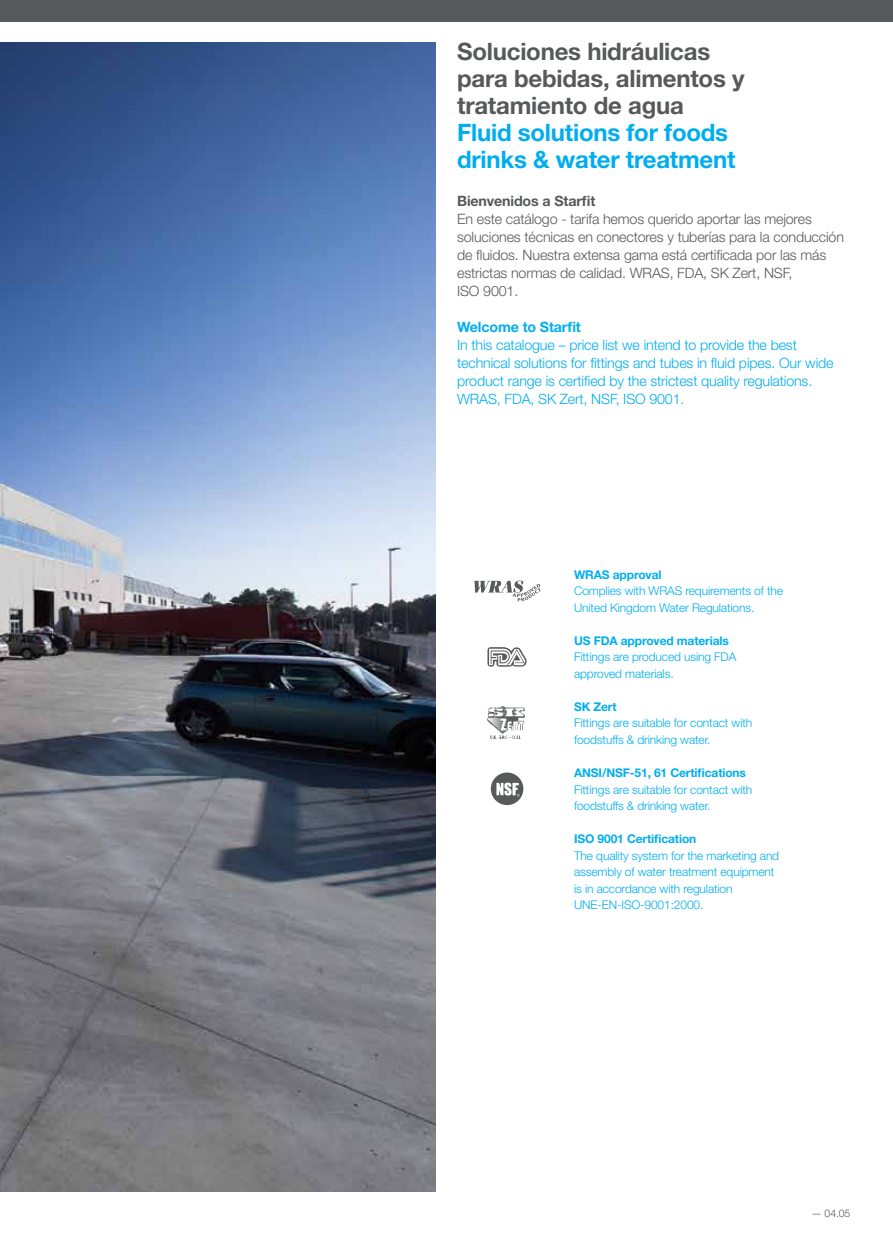
<style>
.page{position:relative;width:893px;height:1234px;background:#fff}
.page>*{position:absolute;margin:0;border:0;box-sizing:border-box;transform-origin:0 0}
.t1{font:700 24px/27px "Helvetica Neue LT Std";letter-spacing:-.01em;color:#58595b}
.t2{font:700 24px/27px "Helvetica Neue LT Std";letter-spacing:-.01em;color:#00aeef}
.t3{font:300 14.25px/18px "Helvetica Neue LT Std";letter-spacing:-.01em;color:#58595b}
.t4{font:300 14.25px/18px "Helvetica Neue LT Std";letter-spacing:-.01em;color:#00aeef}
.t5{font:700 14.25px "Helvetica Neue LT Std";letter-spacing:-.01em;color:#58595b}
.t6{font:700 14.25px "Helvetica Neue LT Std";letter-spacing:-.01em;color:#00aeef}
.t7{font:300 12px/16.5px "Helvetica Neue LT Std";letter-spacing:-.01em;color:#00aeef}
.t8{font:700 12px "Helvetica Neue LT Std";letter-spacing:-.01em;color:#00aeef}
.t9{font:300 10.5px "Helvetica Neue LT Std";color:#58595b}
</style>
<div class="page">
<img style="left:0;top:43px;width:436px;height:1148px">
<div style="left:0;top:0;width:893px;height:21px;background:#58595b"></div>
<svg style="left:487px;top:647px;width:40px;height:19px"></svg>
<svg style="left:491px;top:772px;width:32px;height:32px"></svg>
<svg style="left:474px;top:580px;width:66px;height:21px"></svg>
<img style="left:487px;top:706px;width:38px;height:27px">
<h1 class="t1" style="left:457px;top:37px;width:289px">Soluciones hidráulicas para bebidas, alimentos y tratamiento de agua</h1>
<h1 class="t2" style="left:457px;top:118px;width:280px">Fluid solutions for foods drinks &amp; water treatment</h1>
<p class="t5" style="left:457px;top:192px;width:140px">Bienvenidos a Starfit</p>
<p class="t3" style="left:457px;top:209px;width:388px">En este catálogo - tarifa hemos querido aportar las mejores soluciones técnicas en conectores y tuberías para la conducción de fluidos. Nuestra extensa gama está certificada por las más estrictas normas de calidad. WRAS, FDA, SK Zert, NSF,<br>ISO 9001.</p>
<p class="t6" style="left:457px;top:318px;width:125px">Welcome to Starfit</p>
<p class="t4" style="left:457px;top:335px;width:378px">In this catalogue – price list we intend to provide the best technical solutions for fittings and tubes in fluid pipes. Our wide product range is certified by the strictest quality regulations.<br>WRAS, FDA, SK Zert, NSF, ISO 9001.</p>
<p class="t8" style="left:574px;top:567px;width:89px">WRAS approval</p>
<p class="t7" style="left:574px;top:582px;width:210px">Complies with WRAS requirements of the<br>United Kingdom Water Regulations.</p>
<p class="t8" style="left:574px;top:633px;width:156px">US FDA approved materials</p>
<p class="t7" style="left:574px;top:648px;width:164px">Fittings are produced using FDA approved materials.</p>
<p class="t8" style="left:574px;top:699px;width:44px">SK Zert</p>
<p class="t7" style="left:574px;top:714px;width:180px">Fittings are suitable for contact with foodstuffs &amp; drinking water.</p>
<p class="t8" style="left:574px;top:765px;width:173px">ANSI/NSF-51, 61 Certifications</p>
<p class="t7" style="left:574px;top:780px;width:180px">Fittings are suitable for contact with foodstuffs &amp; drinking water.</p>
<p class="t8" style="left:574px;top:831px;width:124px">ISO 9001 Certification</p>
<p class="t7" style="left:574px;top:846px;width:207px">The quality system for the marketing and assembly of water treatment equipment is in accordance with regulation UNE-EN-ISO-9001:2000.</p>
<p class="t9" style="left:811px;top:1206px;width:41px">— 04.05</p>
</div>
